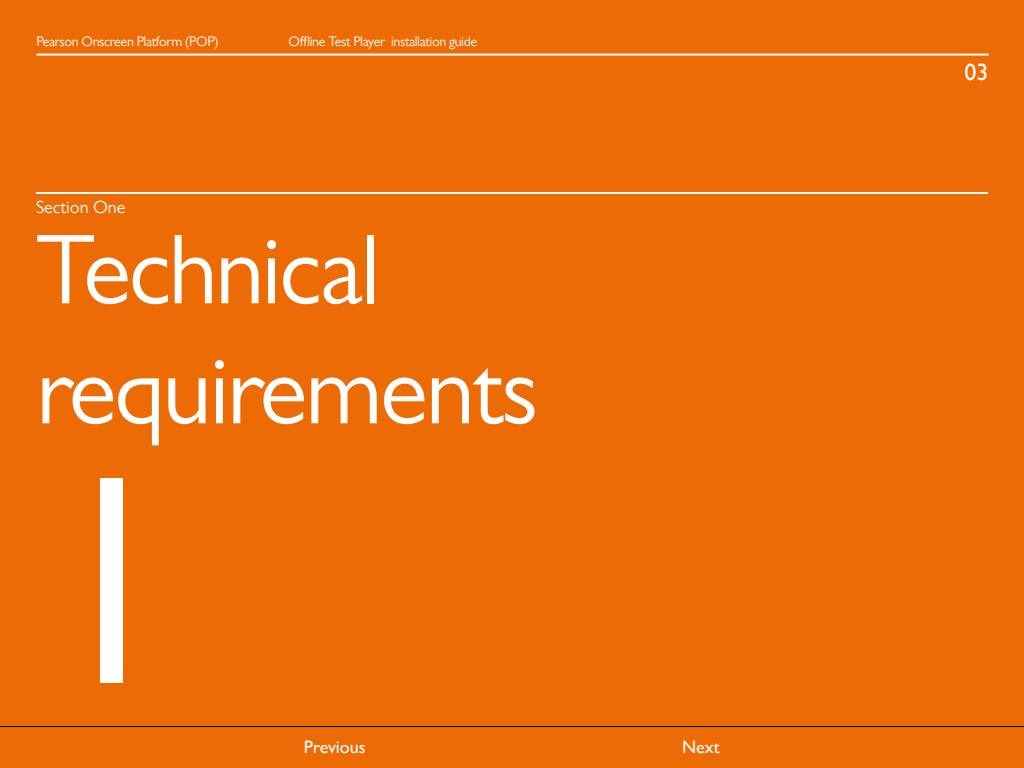
<style>
.page{position:relative;width:1024px;height:768px;background:#fff}
.page>*{position:absolute;margin:0;border:0;box-sizing:border-box;transform-origin:0 0}
.t1{font:300px "Gill Sans MT Pro";color:#fff}
.t2{font:100px/120px "Gill Sans MT Pro";letter-spacing:-.025em;color:#fff}
.t3{font:700 24px "Gill Sans MT Pro";color:#fff}
.t4{font:500 18px "Gill Sans MT Pro";color:#fff}
.t5{font:18px "Gill Sans MT Pro";color:#fff}
.t6{font:14px "Gill Sans MT Pro";letter-spacing:-.025em;color:#fff}
</style>
<div class="page">
<div style="left:0;top:0;width:1024px;height:726px;background:#ed6b05"></div>
<hr style="left:37px;top:54px;width:952px;height:2px;background:#fff">
<div style="left:0;top:726px;width:1024px;height:42px;background:#ed6b05"></div>
<hr style="left:36px;top:192px;width:952px;height:2px;background:#fff">
<p class="t6" style="left:37px;top:33px;width:184px">Pearson Onscreen Platform (POP)</p>
<p class="t6" style="left:289px;top:33px;width:190px">Offline Test Player installation guide</p>
<p class="t5" style="left:36px;top:197px;width:91px">Section One</p>
<h2 class="t2" style="left:36px;top:209px;width:504px">Technical requirements</h2>
<h1 class="t1" style="left:36px;top:409px;width:151px">1</h1>
<p class="t4" style="left:304px;top:737px;width:63px">Previous</p>
<p class="t4" style="left:682px;top:737px;width:39px">Next</p>
<h3 class="t3" style="left:965px;top:57px;width:25px">03</h3>
</div>
